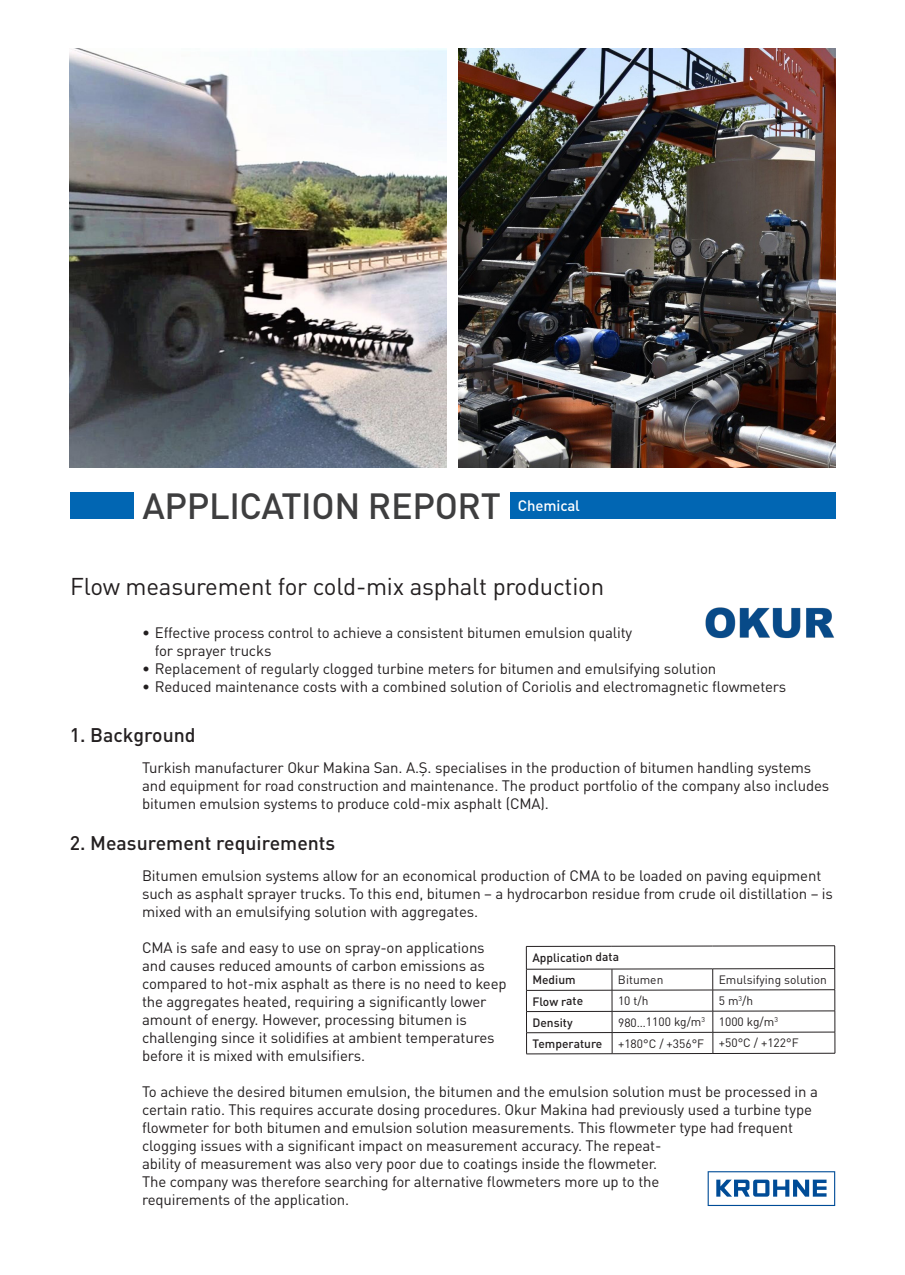
<style>
.page{position:relative;width:905px;height:1275px;background:#fff}
.page>*{position:absolute;margin:0;border:0;box-sizing:border-box;transform-origin:0 0}
.t1{font:500 36px "DIN Pro";letter-spacing:-.01em;color:#3e3e3f}
.t2{font:24px "DIN Pro";letter-spacing:-.01em;color:#231f20}
.t3{font:500 19.5px "DIN Pro";color:#231f20}
.t4{font:15px/18px "DIN Pro";letter-spacing:-.01em;color:#231f20}
.t5{font:500 15px "DIN Pro";letter-spacing:-.01em;color:#fff}
.t6{font:12px "DIN Pro";letter-spacing:-.005em;color:#231f20}
.t7{font:500 12px/22.8px "DIN Pro";letter-spacing:-.005em;color:#231f20}
</style>
<div class="page">
<div style="left:70px;top:492px;width:765px;height:27px;background:#0166b3"></div>
<div style="left:134px;top:492px;width:375px;height:54px;background:#fff"></div>
<svg style="left:708px;top:1171px;width:127px;height:35px"></svg>
<img style="left:70px;top:49px;width:376px;height:418px">
<img style="left:459px;top:49px;width:376px;height:418px">
<hr style="left:526px;top:946px;width:86px;height:1px;background:#231f20">
<hr style="left:612px;top:946px;width:101px;height:1px;background:#231f20">
<hr style="left:713px;top:945px;width:122px;height:1px;background:#231f20">
<hr style="left:526px;top:969px;width:86px;height:1px;background:#231f20">
<hr style="left:612px;top:968px;width:101px;height:1px;background:#231f20">
<hr style="left:713px;top:968px;width:122px;height:1px;background:#231f20">
<hr style="left:526px;top:990px;width:86px;height:1px;background:#231f20">
<hr style="left:612px;top:990px;width:101px;height:1px;background:#231f20">
<hr style="left:713px;top:989px;width:122px;height:1px;background:#231f20">
<hr style="left:526px;top:1011px;width:86px;height:1px;background:#231f20">
<hr style="left:612px;top:1011px;width:101px;height:1px;background:#231f20">
<hr style="left:713px;top:1010px;width:122px;height:1px;background:#231f20">
<hr style="left:526px;top:1032px;width:86px;height:1px;background:#231f20">
<svg style="left:526px;top:946px;width:1px;height:107px"></svg>
<hr style="left:612px;top:1032px;width:101px;height:1px;background:#231f20">
<svg style="left:612px;top:969px;width:1px;height:84px"></svg>
<hr style="left:713px;top:1032px;width:122px;height:1px;background:#231f20">
<svg style="left:712px;top:969px;width:2px;height:84px"></svg>
<svg style="left:834px;top:946px;width:2px;height:107px"></svg>
<hr style="left:526px;top:1053px;width:86px;height:1px;background:#231f20">
<hr style="left:612px;top:1053px;width:101px;height:1px;background:#231f20">
<hr style="left:713px;top:1053px;width:122px;height:1px;background:#231f20">
<img style="left:705px;top:608px;width:129px;height:30px">
<h1 class="t1" style="left:142px;top:481px;width:360px">APPLICATION REPORT</h1>
<p class="t5" style="left:518px;top:495px;width:63px">Chemical</p>
<h2 class="t2" style="left:70px;top:570px;width:535px">Flow measurement for cold-mix asphalt production</h2>
<p class="t4" style="left:155px;top:623px;width:479px;text-indent:-13px">• Effective process control to achieve a consistent bitumen emulsion quality for sprayer trucks</p>
<p class="t4" style="left:142px;top:659px;width:576px">• Replacement of regularly clogged turbine meters for bitumen and emulsifying solution</p>
<p class="t4" style="left:142px;top:677px;width:646px">• Reduced maintenance costs with a combined solution of Coriolis and electromagnetic flowmeters</p>
<h3 class="t3" style="left:70px;top:722px;width:127px">1. Background</h3>
<p class="t4" style="left:142px;top:758px;width:689px">Turkish manufacturer Okur Makina San. A.Ş. specialises in the production of bitumen handling systems and equipment for road construction and maintenance. The product portfolio of the company also includes bitumen emulsion systems to produce cold-mix asphalt (CMA).</p>
<h3 class="t3" style="left:70px;top:830px;width:267px">2. Measurement requirements</h3>
<p class="t4" style="left:142px;top:866px;width:692px">Bitumen emulsion systems allow for an economical production of CMA to be loaded on paving equipment such as asphalt sprayer trucks. To this end, bitumen – a hydrocarbon residue from crude oil distillation – is mixed with an emulsifying solution with aggregates.</p>
<p class="t4" style="left:142px;top:938px;width:366px">CMA is safe and easy to use on spray-on applications and causes reduced amounts of carbon emissions as compared to hot-mix asphalt as there is no need to keep the aggregates heated, requiring a significantly lower amount of energy. However, processing bitumen is challenging since it solidifies at ambient temperatures before it is mixed with emulsifiers.</p>
<p class="t4" style="left:142px;top:1082px;width:677px">To achieve the desired bitumen emulsion, the bitumen and the emulsion solution must be processed in a certain ratio. This requires accurate dosing procedures. Okur Makina had previously used a turbine type flowmeter for both bitumen and emulsion solution measurements. This flowmeter type had frequent clogging issues with a significant impact on measurement accuracy. The repeat-<br>ability of measurement was also very poor due to coatings inside the flowmeter.<br>The company was therefore searching for alternative flowmeters more up to the<br>requirements of the application.</p>
<p class="t7" style="left:532px;top:945px;width:88px">Application data<br>Medium</p>
<p class="t6" style="left:618px;top:972px;width:47px">Bitumen</p>
<p class="t6" style="left:719px;top:971px;width:110px">Emulsifying solution</p>
<p class="t7" style="left:532px;top:989px;width:52px">Flow rate</p>
<p class="t6" style="left:618px;top:993px;width:32px">10 t/h</p>
<p class="t6" style="left:719px;top:992px;width:36px">5 m<sup>3</sup>/h</p>
<p class="t7" style="left:532px;top:1010px;width:42px">Density</p>
<p class="t6" style="left:618px;top:1014px;width:161px">980…1100 kg/m<sup>3</sup> 1000 kg/m<sup>3</sup></p>
<p class="t7" style="left:533px;top:1031px;width:71px">Temperature</p>
<p class="t6" style="left:618px;top:1035px;width:182px">+180°C / +356°F +50°C / +122°F</p>
</div>
